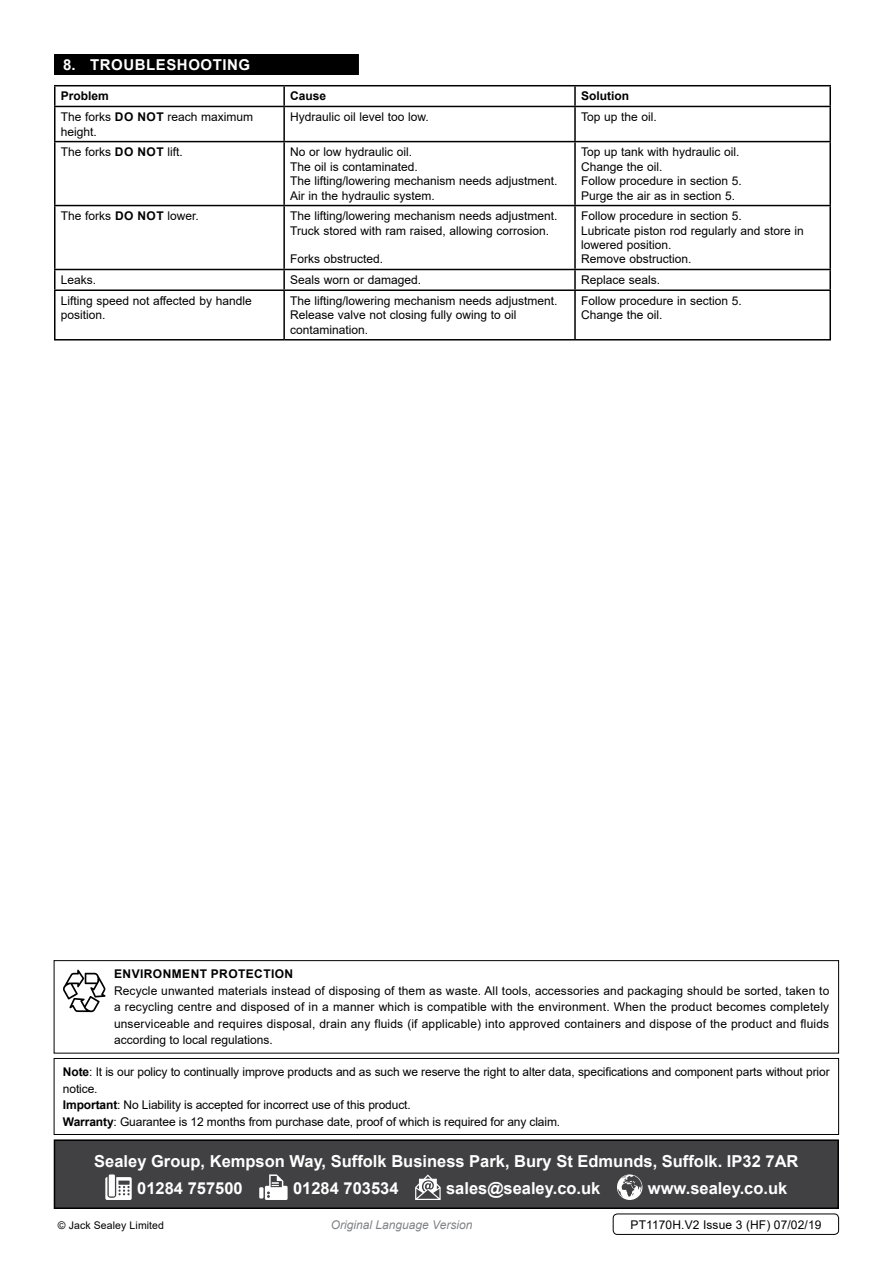
<style>
.page{position:relative;width:893px;height:1263px;background:#fff}
.page>*{position:absolute;margin:0;border:0;box-sizing:border-box;transform-origin:0 0}
.t1{font:700 16.5px/26.7px "Arial";color:#fff}
.t2{font:700 15px "Arial";letter-spacing:.035em;color:#fff}
.t3{font:12px/14.4px "Arial";color:#000}
.t4{font:700 12px "Arial";letter-spacing:.035em;color:#000}
.t5{font:italic 12px "Arial";color:#808285}
.t6{font:10.5px "Arial";letter-spacing:.01em;color:#000}
.s1{font-weight:700}
</style>
<div class="page">
<div style="left:54px;top:54px;width:305px;height:21px;background:#000"></div>
<hr style="left:54px;top:85px;width:230px;height:1px;background:#000">
<hr style="left:54px;top:86px;width:2px;height:20px;background:#000">
<hr style="left:284px;top:85px;width:291px;height:1px;background:#000">
<hr style="left:283px;top:86px;width:2px;height:20px;background:#000">
<hr style="left:575px;top:85px;width:256px;height:1px;background:#000">
<hr style="left:574px;top:86px;width:2px;height:20px;background:#000">
<hr style="left:829px;top:86px;width:2px;height:20px;background:#000">
<hr style="left:54px;top:106px;width:230px;height:1px;background:#000">
<hr style="left:54px;top:107px;width:2px;height:34px;background:#000">
<hr style="left:284px;top:106px;width:291px;height:1px;background:#000">
<hr style="left:283px;top:107px;width:2px;height:34px;background:#000">
<hr style="left:575px;top:106px;width:256px;height:1px;background:#000">
<hr style="left:574px;top:107px;width:2px;height:34px;background:#000">
<hr style="left:829px;top:107px;width:2px;height:34px;background:#000">
<hr style="left:54px;top:141px;width:230px;height:1px;background:#000">
<hr style="left:54px;top:142px;width:2px;height:63px;background:#000">
<hr style="left:284px;top:141px;width:291px;height:1px;background:#000">
<hr style="left:283px;top:142px;width:2px;height:63px;background:#000">
<hr style="left:575px;top:141px;width:256px;height:1px;background:#000">
<hr style="left:574px;top:142px;width:2px;height:63px;background:#000">
<hr style="left:829px;top:142px;width:2px;height:63px;background:#000">
<hr style="left:54px;top:205px;width:230px;height:1px;background:#000">
<hr style="left:54px;top:206px;width:2px;height:63px;background:#000">
<hr style="left:284px;top:205px;width:291px;height:1px;background:#000">
<hr style="left:283px;top:206px;width:2px;height:63px;background:#000">
<hr style="left:575px;top:205px;width:256px;height:1px;background:#000">
<hr style="left:574px;top:206px;width:2px;height:63px;background:#000">
<hr style="left:829px;top:206px;width:2px;height:63px;background:#000">
<hr style="left:54px;top:269px;width:230px;height:1px;background:#000">
<svg style="left:54px;top:270px;width:2px;height:19px"></svg>
<hr style="left:284px;top:269px;width:291px;height:1px;background:#000">
<svg style="left:283px;top:270px;width:2px;height:19px"></svg>
<hr style="left:575px;top:269px;width:256px;height:1px;background:#000">
<svg style="left:574px;top:270px;width:2px;height:19px"></svg>
<svg style="left:829px;top:270px;width:2px;height:19px"></svg>
<hr style="left:54px;top:289px;width:230px;height:2px;background:#000">
<hr style="left:54px;top:291px;width:2px;height:48px;background:#000">
<hr style="left:284px;top:289px;width:291px;height:2px;background:#000">
<hr style="left:283px;top:291px;width:2px;height:48px;background:#000">
<hr style="left:575px;top:289px;width:256px;height:2px;background:#000">
<hr style="left:574px;top:291px;width:2px;height:48px;background:#000">
<hr style="left:829px;top:291px;width:2px;height:48px;background:#000">
<hr style="left:54px;top:339px;width:230px;height:1px;background:#000">
<hr style="left:284px;top:339px;width:291px;height:1px;background:#000">
<hr style="left:575px;top:339px;width:256px;height:1px;background:#000">
<div style="left:54px;top:1140px;width:784px;height:68px;background:#414042"></div>
<svg style="left:105px;top:1177px;width:27px;height:23px"></svg>
<div style="left:109px;top:1174px;width:6px;height:22px;background:#fff"></div>
<svg style="left:259px;top:1187px;width:4px;height:11px"></svg>
<svg style="left:265px;top:1174px;width:23px;height:26px"></svg>
<svg style="left:415px;top:1174px;width:26px;height:26px"></svg>
<svg style="left:617px;top:1174px;width:25px;height:26px"></svg>
<div style="left:54px;top:1139px;width:785px;height:70px;border:2px solid #000"></div>
<div style="left:54px;top:960px;width:785px;height:93px;border:1px solid #000"></div>
<svg style="left:63px;top:970px;width:42px;height:42px"></svg>
<div style="left:54px;top:1058px;width:785px;height:77px;border:1px solid #000"></div>
<div style="left:613px;top:1213px;width:226px;height:22px;border:1px solid #000;border-radius:4px"></div>
<p class="t2" style="left:63px;top:54px;width:116px">8. Troubleshoo</p>
<p class="t2" style="left:213px;top:54px;width:39px">ting</p>
<p class="t4" style="left:61px;top:88px;width:50px">Problem</p>
<p class="t4" style="left:290px;top:88px;width:38px">Cause</p>
<p class="t4" style="left:581px;top:88px;width:49px">Solution</p>
<p class="t3" style="left:61px;top:110px;width:194px">The forks <span class="s1">do not</span> reach maximum height.</p>
<p class="t3" style="left:290px;top:110px;width:140px">Hydraulic oil level too low.</p>
<p class="t3" style="left:581px;top:110px;width:77px">Top up the oil.</p>
<p class="t3" style="left:61px;top:145px;width:124px">The forks <span class="s1">do not</span> lift.</p>
<p class="t3" style="left:290px;top:145px;width:269px">No or low hydraulic oil.<br>The oil is contaminated.<br>The lifting/lowering mechanism needs adjustment.<br>Air in the hydraulic system.</p>
<p class="t3" style="left:581px;top:145px;width:162px">Top up tank with hydraulic oil.<br>Change the oil.<br>Follow procedure in section 5.<br>Purge the air as in section 5.</p>
<p class="t3" style="left:61px;top:209px;width:140px">The forks <span class="s1">do not</span> lower.</p>
<p class="t3" style="left:290px;top:209px;width:269px">The lifting/lowering mechanism needs adjustment.<br>Truck stored with ram raised, allowing corrosion.</p>
<p class="t3" style="left:290px;top:252px;width:95px">Forks obstructed.</p>
<p class="t3" style="left:581px;top:209px;width:224px">Follow procedure in section 5.<br>Lubricate piston rod regularly and store in lowered position.<br>Remove obstruction.</p>
<p class="t3" style="left:61px;top:273px;width:37px">Leaks.</p>
<p class="t3" style="left:290px;top:273px;width:133px">Seals worn or damaged.</p>
<p class="t3" style="left:581px;top:273px;width:81px">Replace seals.</p>
<p class="t3" style="left:61px;top:293px;width:192px">Lifting speed not affected by handle position.</p>
<p class="t3" style="left:290px;top:293px;width:269px">The lifting/lowering mechanism needs adjustment.<br>Release valve not closing fully owing to oil contamination.</p>
<p class="t3" style="left:581px;top:293px;width:162px">Follow procedure in section 5.<br>Change the oil.</p>
<p class="t4" style="left:114px;top:965px;width:10px">Env</p>
<p class="t4" style="left:140px;top:965px;width:145px">iron ment Protection</p>
<p class="t3" style="left:114px;top:982px;width:717px;line-height:16.5px;text-align:justify">Recycle unwanted materials instead of disposing of them as waste. All tools, accessories and packaging should be sorted, taken to a recycling centre and disposed of in a manner which is compatible with the environment. When the product becomes completely unserviceable and requires disposal, drain any fluids (if applicable) into approved containers and dispose of the product and fluids according to local regulations.</p>
<p class="t3" style="left:63px;top:1063px;width:768px;line-height:16.5px"><span class="s1">Note</span>: It is our policy to continually improve products and as such we reserve the right to alter data, specifications and component parts without prior notice.<br><span class="s1">Important</span>: No Liability is accepted for incorrect use of this product.<br><span class="s1">Warranty</span>: Guarantee is 12 months from purchase date, proof of which is required for any claim.</p>
<h1 class="t1" style="left:137px;top:1148px;width:651px;text-indent:-43px">Sealey Group, Kempson Way, Suffolk Business Park, Bury St Edmunds, Suffolk. IP32 7AR<br>01284 757500</h1>
<h1 class="t1" style="left:293px;top:1174px;width:107px">01284 703534</h1>
<h1 class="t1" style="left:446px;top:1174px;width:156px">sales@sealey.co.uk</h1>
<h1 class="t1" style="left:648px;top:1174px;width:141px">www.sealey.co.uk</h1>
<p class="t6" style="left:58px;top:1218px;width:108px">© Jack Sealey Limited</p>
<p class="t5" style="left:331px;top:1217px;width:143px">Original Language Version</p>
<p class="t3" style="left:630px;top:1217px;width:193px">PT1170H.V2 Issue 3 (HF) 07/02/19</p>
</div>
